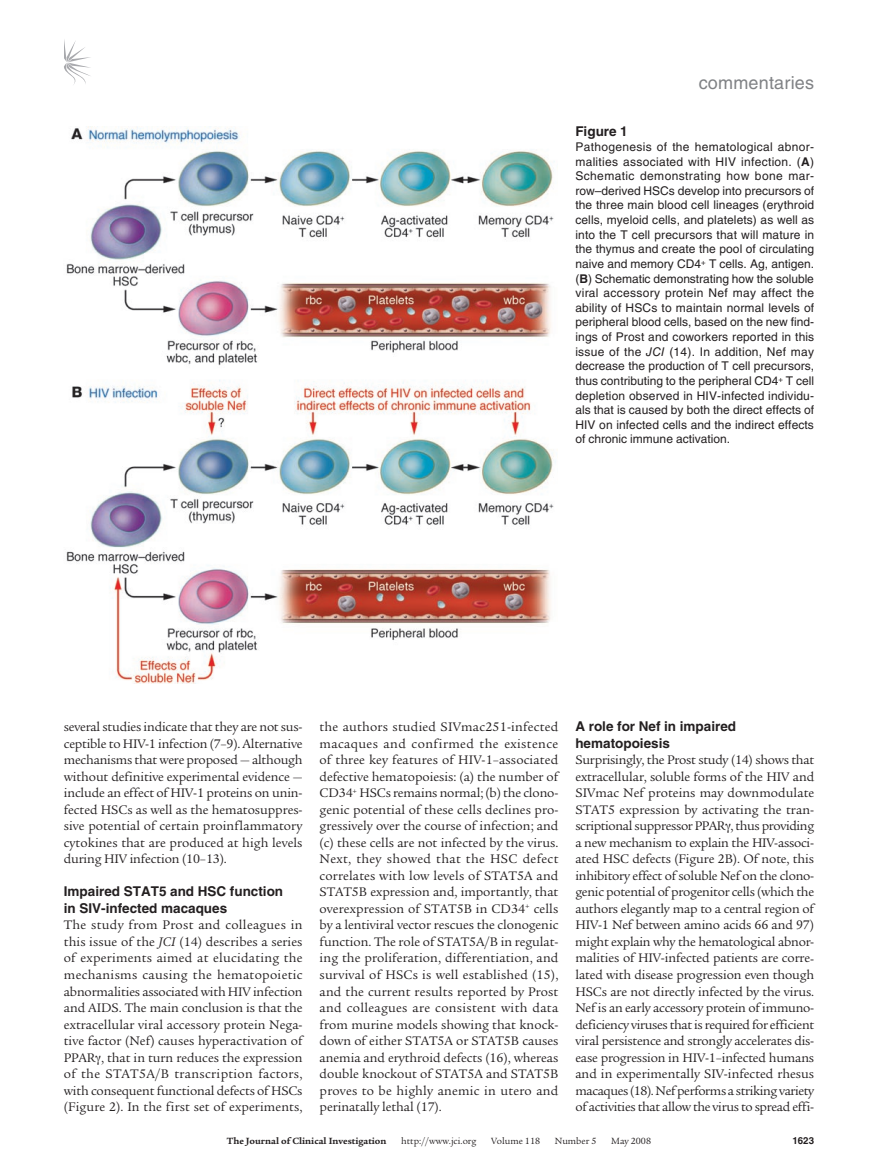
<style>
.page{position:relative;width:878px;height:1174px;background:#fff}
.page>*{position:absolute;margin:0;border:0;box-sizing:border-box;transform-origin:0 0}
.t1{font:18px "Helvetica LT Std";letter-spacing:.01em;color:#808285}
.t2{font:13.5px/16.5px "Legacy Serif Std";letter-spacing:-.005em;color:#231f20;text-align:justify}
.t3{font:700 13.5px/16.5px "Helvetica LT Std";color:#231f20}
.t4{font:12px/14.7px "Helvetica LT Std";color:#231f20;text-align:justify}
.t5{font:9.75px "Legacy Serif Std";color:#231f20}
.t6{font:700 9.75px "Legacy Serif Std";color:#231f20}
.t7{font:700 9.75px "Helvetica LT Std";color:#231f20}
.s1{font-weight:700}
.s2{font-style:italic}
</style>
<div class="page">
<svg style="left:64px;top:39px;width:27px;height:46px"></svg>
<img style="left:66px;top:126px;width:490px;height:557px">
<h1 class="t1" style="left:698px;top:72px;width:117px">commentaries</h1>
<p class="t3" style="left:575px;top:123px;width:54px">Figure 1</p>
<p class="t4" style="left:575px;top:139px;width:240px">Pathogenesis of the hematological abnor&shy;malities associated with HIV infection. (<span class="s1">A</span>)<br>Schematic demonstrating how bone mar&shy;row–derived HSCs develop into precursors of the three main blood cell lineages (erythroid cells, myeloid cells, and platelets) as well as into the T cell precursors that will mature in the thymus and create the pool of circulating naive and memory CD4<sup>+</sup> T cells. Ag, antigen. (<span class="s1">B</span>) Schematic demonstrating how the soluble viral accessory protein Nef may affect the ability of HSCs to maintain normal levels of peripheral blood cells, based on the new find&shy;ings of Prost and coworkers reported in this issue of the <span class="s2">JCI</span> (14). In addition, Nef may decrease the production of T cell precursors, thus contributing to the peripheral CD4<sup>+</sup> T cell depletion observed in HIV-infected individu&shy;als that is caused by both the direct effects of HIV on infected cells and the indirect effects of chronic immune activation.</p>
<p class="t2" style="left:64px;top:719px;width:240px">several studies indicate that they are not sus&shy;ceptible to HIV-1 infection (7–9). Alternative mechanisms that were proposed — although without definitive experimental evidence — include an effect of HIV-1 proteins on unin&shy;fected HSCs as well as the hematosuppres&shy;sive potential of certain proinflammatory cytokines that are produced at high levels during HIV infection (10–13).</p>
<p class="t3" style="left:64px;top:883px;width:221px">Impaired STAT5 and HSC function in SIV-infected macaques</p>
<p class="t2" style="left:64px;top:917px;width:240px">The study from Prost and colleagues in this issue of the <span class="s2">JCI</span> (14) describes a series of experiments aimed at elucidating the mechanisms causing the hematopoietic abnormalities associated with HIV infection and AIDS. The main conclusion is that the extracellular viral accessory protein Nega&shy;tive factor (Nef) causes hyperactivation of PPAR , that in turn reduces the expression of the STAT5A/B transcription factors, with consequent functional defects of HSCs (Figure 2). In the first set of experiments,</p>
<p class="t2" style="left:319px;top:719px;width:240px">the authors studied SIVmac251-infected macaques and confirmed the existence of three key features of HIV-1–associated defective hematopoiesis: (a) the number of CD34<sup>+</sup> HSCs remains normal; (b) the clono&shy;genic potential of these cells declines pro&shy;gressively over the course of infection; and (c) these cells are not infected by the virus.<br>Next, they showed that the HSC defect correlates with low levels of STAT5A and STAT5B expression and, importantly, that overexpression of STAT5B in CD34<sup>+</sup> cells by a lentiviral vector rescues the clonogenic function. The role of STAT5A/B in regulat&shy;ing the proliferation, differentiation, and survival of HSCs is well established (15), and the current results reported by Prost and colleagues are consistent with data from murine models showing that knock&shy;down of either STAT5A or STAT5B causes anemia and erythroid defects (16), whereas double knockout of STAT5A and STAT5B proves to be highly anemic in utero and perinatally lethal (17).</p>
<p class="t3" style="left:575px;top:718px;width:162px">A role for Nef in impaired hematopoiesis</p>
<p class="t2" style="left:575px;top:752px;width:240px">Surprisingly, the Prost study (14) shows that extracellular, soluble forms of the HIV and SIVmac Nef proteins may downmodulate STAT5 expression by activating the tran&shy;scriptional suppressor PPAR , thus providing a new mechanism to explain the HIV-associ&shy;ated HSC defects (Figure 2B). Of note, this inhibitory effect of soluble Nef on the clono&shy;genic potential of progenitor cells (which the authors elegantly map to a central region of HIV-1 Nef between amino acids 66 and 97) might explain why the hematological abnor&shy;malities of HIV-infected patients are corre&shy;lated with disease progression even though HSCs are not directly infected by the virus.<br>Nef is an early accessory protein of immuno&shy;deficiency viruses that is required for efficient viral persistence and strongly accelerates dis&shy;ease progression in HIV-1–infected humans and in experimentally SIV-infected rhesus macaques(18).Nefperforms a striking variety of activities that allow the virus to spread effi-</p>
<p class="t6" style="left:227px;top:1135px;width:161px">The Journal of Clinical Investigation</p>
<p class="t5" style="left:401px;top:1135px;width:77px">http://www.jci.org</p>
<p class="t5" style="left:491px;top:1135px;width:50px">Volume 118</p>
<p class="t5" style="left:555px;top:1135px;width:43px">Number 5</p>
<p class="t5" style="left:611px;top:1135px;width:41px">May 2008</p>
<p class="t7" style="left:792px;top:1134px;width:23px">1623</p>
</div>
